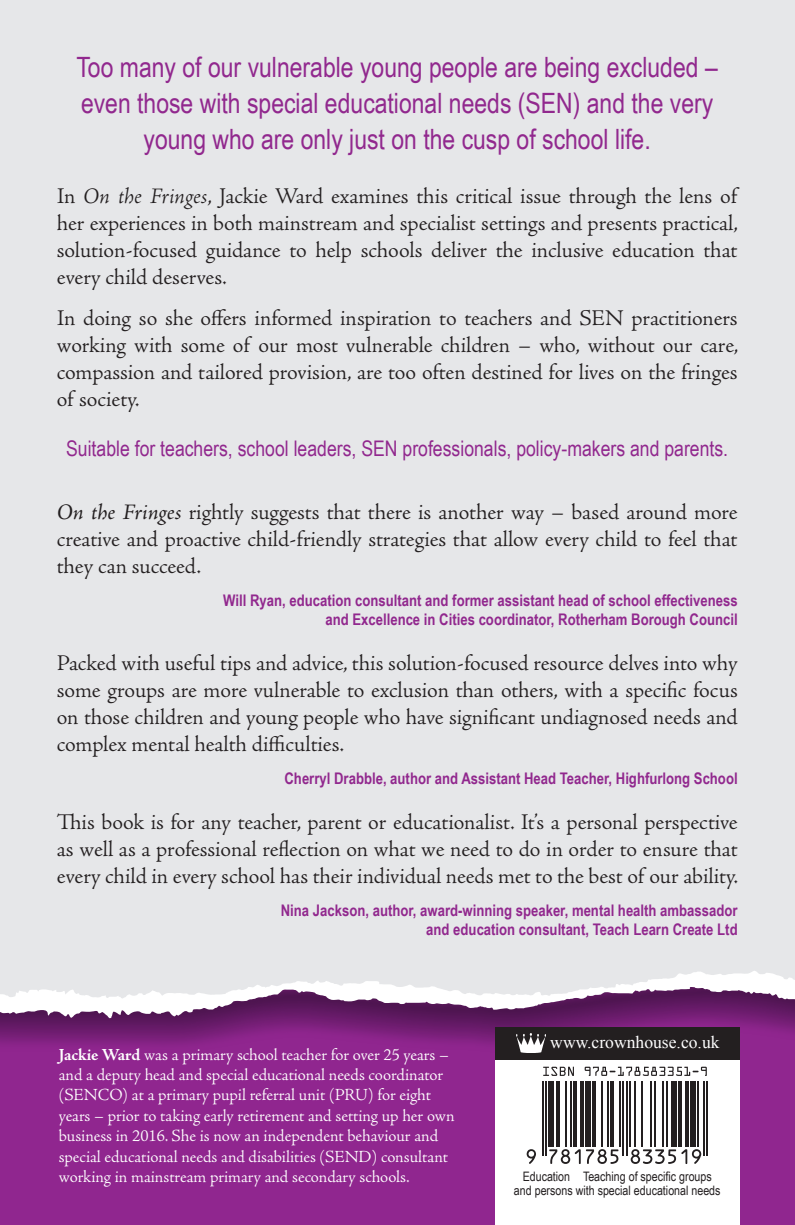
<style>
.page{position:relative;width:795px;height:1225px;background:#fff}
.page>*{position:absolute;margin:0;border:0;box-sizing:border-box;transform-origin:0 0}
.t1{font:28px/36px "Arial Narrow";color:#91288e;text-align:center}
.t2{font:300 22.4px/27px "Adobe Jenson Pro";color:#231f20;text-align:justify}
.t3{font:21.6px "Arial Narrow";color:#91288e}
.t4{font:17.6px "Times New Roman";color:#fff}
.t5{font:300 17px/20.4px "Adobe Jenson Pro";color:#fff}
.t6{font:700 16px/19.2px "Arial Narrow";color:#91288e;text-align:right}
.t7{font:13px/14px "Arial Narrow";color:#231f20;text-align:center}
.s1{font-style:italic}
.s2{font-weight:400;font-style:italic}
.s3{font-weight:700}
</style>
<div class="page">
<div style="left:0;top:960px;width:794px;height:265px;background:#90268f"></div>
<div style="left:0;top:0;width:794px;height:970px;background:#e6e7e9"></div>
<svg style="left:0;top:970px;width:794px;height:84px"></svg>
<div style="left:494px;top:1027px;width:245px;height:198px;background:#fff"></div>
<div style="left:494px;top:1027px;width:245px;height:33px;background:#231f20"></div>
<svg style="left:529px;top:1066px;width:179px;height:98px"></svg>
<svg style="left:543px;top:1066px;width:30px;height:10px"></svg>
<svg style="left:584px;top:1066px;width:122px;height:10px"></svg>
<svg style="left:526px;top:1149px;width:10px;height:14px"></svg>
<hr style="left:541px;top:1081px;width:2px;height:74px;background:#231f20">
<hr style="left:545px;top:1081px;width:2px;height:74px;background:#231f20">
<div style="left:548px;top:1081px;width:6px;height:65px;background:#231f20"></div>
<svg style="left:555px;top:1081px;width:4px;height:65px"></svg>
<hr style="left:564px;top:1081px;width:2px;height:65px;background:#231f20">
<hr style="left:570px;top:1081px;width:1px;height:65px;background:#231f20">
<hr style="left:573px;top:1081px;width:3px;height:65px;background:#231f20">
<hr style="left:580px;top:1081px;width:3px;height:65px;background:#231f20">
<div style="left:585px;top:1081px;width:5px;height:65px;background:#231f20"></div>
<hr style="left:592px;top:1081px;width:4px;height:65px;background:#231f20">
<hr style="left:601px;top:1081px;width:2px;height:65px;background:#231f20">
<hr style="left:606px;top:1081px;width:2px;height:65px;background:#231f20">
<svg style="left:549px;top:1149px;width:69px;height:15px"></svg>
<hr style="left:610px;top:1081px;width:3px;height:65px;background:#231f20">
<hr style="left:618px;top:1081px;width:2px;height:65px;background:#231f20">
<hr style="left:622px;top:1081px;width:1px;height:74px;background:#231f20">
<hr style="left:625px;top:1081px;width:2px;height:74px;background:#231f20">
<hr style="left:629px;top:1081px;width:1px;height:65px;background:#231f20">
<hr style="left:634px;top:1081px;width:2px;height:65px;background:#231f20">
<hr style="left:641px;top:1081px;width:2px;height:65px;background:#231f20">
<hr style="left:650px;top:1081px;width:1px;height:65px;background:#231f20">
<hr style="left:653px;top:1081px;width:2px;height:65px;background:#231f20">
<hr style="left:662px;top:1081px;width:2px;height:65px;background:#231f20">
<hr style="left:665px;top:1081px;width:2px;height:65px;background:#231f20">
<div style="left:671px;top:1081px;width:5px;height:65px;background:#231f20"></div>
<hr style="left:678px;top:1081px;width:3px;height:65px;background:#231f20">
<hr style="left:685px;top:1081px;width:3px;height:65px;background:#231f20">
<svg style="left:630px;top:1149px;width:71px;height:15px"></svg>
<div style="left:690px;top:1081px;width:5px;height:65px;background:#231f20"></div>
<hr style="left:697px;top:1081px;width:2px;height:65px;background:#231f20">
<hr style="left:702px;top:1081px;width:2px;height:74px;background:#231f20">
<hr style="left:706px;top:1081px;width:1px;height:74px;background:#231f20">
<img style="left:516px;top:1033px;width:29px;height:19px">
<p class="t1" style="left:76px;top:48px;width:642px">Too many of our vulnerable young people are being excluded – even those with special educational needs (SEN) and the very young who are only just on the cusp of school life.</p>
<p class="t2" style="left:57px;top:182px;width:682px">In <span class="s1">On the Fringes</span>, Jackie Ward examines this critical issue through the lens of her experiences in both mainstream and specialist settings and presents practical, solution-focused guidance to help schools deliver the inclusive education that every child deserves.</p>
<p class="t2" style="left:57px;top:305px;width:683px">In doing so she offers informed inspiration to teachers and SEN practitioners working with some of our most vulnerable children – who, without our care, compassion and tailored provision, are too often destined for lives on the fringes of society.</p>
<p class="t3" style="left:66px;top:432px;width:663px">Suitable for teachers, school leaders, SEN professionals, policy-makers and parents.</p>
<p class="t2" style="left:57px;top:498px;width:682px"><span class="s2">On the Fringes</span> rightly suggests that there is another way – based around more creative and proactive child-friendly strategies that allow every child to feel that they can succeed.</p>
<p class="t6" style="left:223px;top:590px;width:515px">Will Ryan, education consultant and former assistant head of school effectiveness and Excellence in Cities coordinator, Rotherham Borough Council</p>
<p class="t2" style="left:57px;top:649px;width:682px">Packed with useful tips and advice, this solution-focused resource delves into why some groups are more vulnerable to exclusion than others, with a specific focus on those children and young people who have significant undiagnosed needs and complex mental health difficulties.</p>
<p class="t6" style="left:284px;top:768px;width:454px">Cherryl Drabble, author and Assistant Head Teacher, Highfurlong School</p>
<p class="t2" style="left:57px;top:808px;width:682px">This book is for any teacher, parent or educationalist. It’s a personal perspective as well as a professional reflection on what we need to do in order to ensure that every child in every school has their individual needs met to the best of our ability.</p>
<p class="t6" style="left:281px;top:900px;width:458px">Nina Jackson, author, award-winning speaker, mental health ambassador and education consultant, Teach Learn Create Ltd</p>
<p class="t5" style="left:59px;top:1044px;width:397px"><span class="s3">Jackie Ward</span> was a primary school teacher for over 25 years – and a deputy head and special educational needs coordinator (SENCO) at a primary pupil referral unit (PRU) for eight years – prior to taking early retirement and setting up her own business in 2016. She is now an independent behaviour and special educational needs and disabilities (SEND) consultant working in mainstream primary and secondary schools.</p>
<p class="t4" style="left:550px;top:1030px;width:171px">www.crownhouse.co.uk</p>
<p class="t7" style="left:514px;top:1168px;width:208px">Education Teaching of specific groups and persons with special educational needs</p>
</div>
